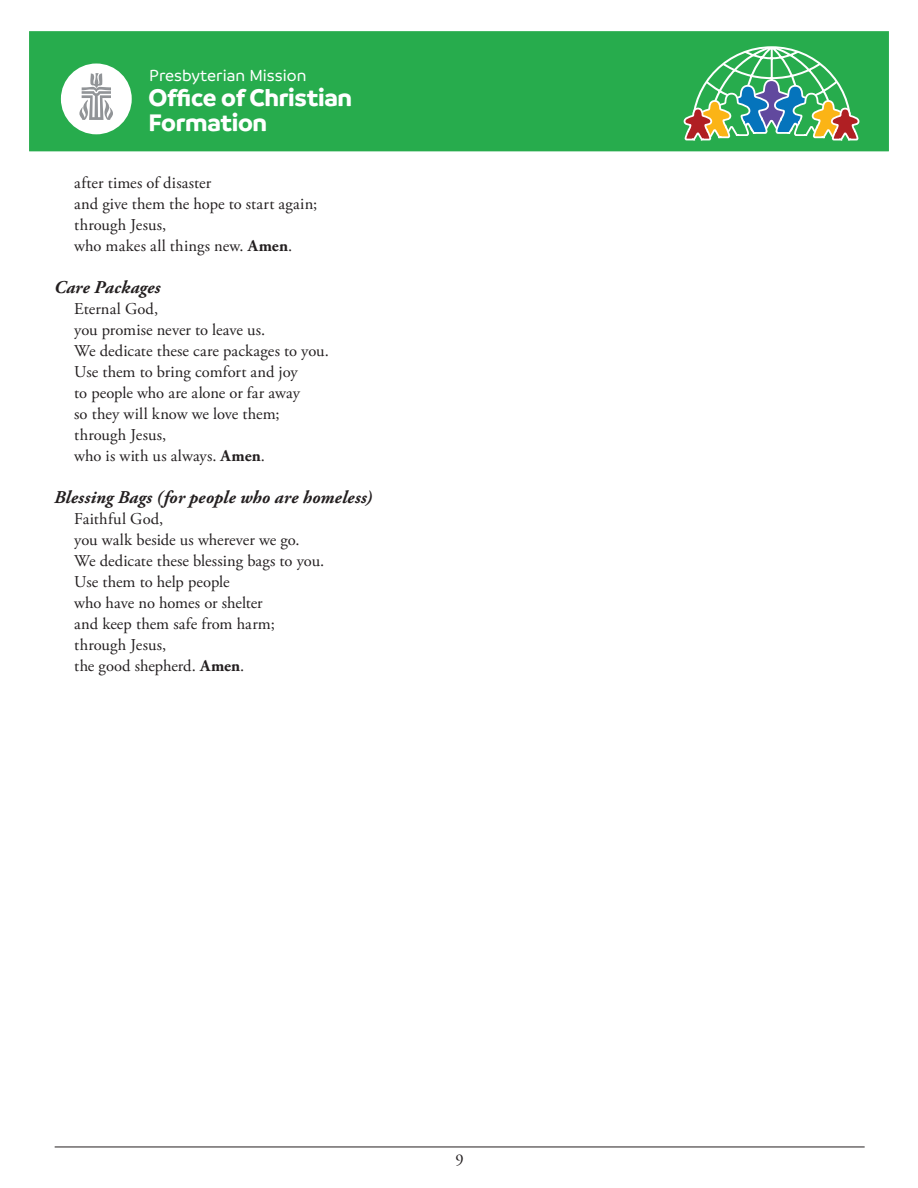
<style>
.page{position:relative;width:918px;height:1188px;background:#fff}
.page>*{position:absolute;margin:0;border:0;box-sizing:border-box;transform-origin:0 0}
.t1{font:700 25.8px/25.5px "Branding";letter-spacing:-.01em;color:#fff}
.Ital_Head{font:italic 700 18px "Adobe Garamond Pro";letter-spacing:.01em;color:#231f20}
.t2{font:500 17.25px "Branding";color:#fff}
.t3{font:16.5px "Adobe Garamond Pro";letter-spacing:.005em;color:#231f20}
.s1{font-weight:700}
</style>
<div class="page">
<div style="left:27px;top:29px;width:864px;height:124px;background:#27ac4d;border:2px solid #fff"></div>
<svg style="left:683px;top:46px;width:177px;height:107px"></svg>
<div style="left:61px;top:64px;width:71px;height:70px;background:#fff;border-radius:50%"></div>
<svg style="left:79px;top:73px;width:34px;height:47px"></svg>
<hr style="left:55px;top:1147px;width:810px;height:1px;background:#231f20">
<p class="t2" style="left:149px;top:66px;width:159px">Presbyterian Mission</p>
<h1 class="t1" style="left:148px;top:85px;width:205px">Office of Christian<br>Formation</h1>
<p class="t3" style="left:74px;top:173px;width:138px">after times of disaster</p>
<p class="t3" style="left:74px;top:194px;width:245px">and give them the hope to start again;</p>
<p class="t3" style="left:74px;top:215px;width:94px">through Jesus,</p>
<p class="t3" style="left:74px;top:236px;width:219px">who makes all things new. <span class="s1">Amen</span>.</p>
<p class="Ital_Head" style="left:54px;top:277px;width:108px">Care Packages</p>
<p class="t3" style="left:74px;top:299px;width:85px">Eternal God,</p>
<p class="t3" style="left:74px;top:320px;width:193px">you promise never to leave us.</p>
<p class="t3" style="left:74px;top:341px;width:256px">We dedicate these care packages to you.</p>
<p class="t3" style="left:74px;top:362px;width:225px">Use them to bring comfort and joy</p>
<p class="t3" style="left:74px;top:383px;width:227px">to people who are alone or far away</p>
<p class="t3" style="left:74px;top:404px;width:207px">so they will know we love them;</p>
<p class="t3" style="left:74px;top:425px;width:94px">through Jesus,</p>
<p class="t3" style="left:74px;top:446px;width:192px">who is with us always. <span class="s1">Amen</span>.</p>
<p class="Ital_Head" style="left:54px;top:487px;width:320px">Blessing Bags (for people who are homeless)</p>
<p class="t3" style="left:74px;top:509px;width:91px">Faithful God,</p>
<p class="t3" style="left:74px;top:530px;width:227px">you walk beside us wherever we go.</p>
<p class="t3" style="left:74px;top:551px;width:252px">We dedicate these blessing bags to you.</p>
<p class="t3" style="left:74px;top:572px;width:157px">Use them to help people</p>
<p class="t3" style="left:74px;top:593px;width:190px">who have no homes or shelter</p>
<p class="t3" style="left:74px;top:614px;width:202px">and keep them safe from harm;</p>
<p class="t3" style="left:74px;top:635px;width:94px">through Jesus,</p>
<p class="t3" style="left:74px;top:656px;width:172px">the good shepherd. <span class="s1">Amen</span>.</p>
<p class="t3" style="left:456px;top:1150px;width:10px">9</p>
</div>
